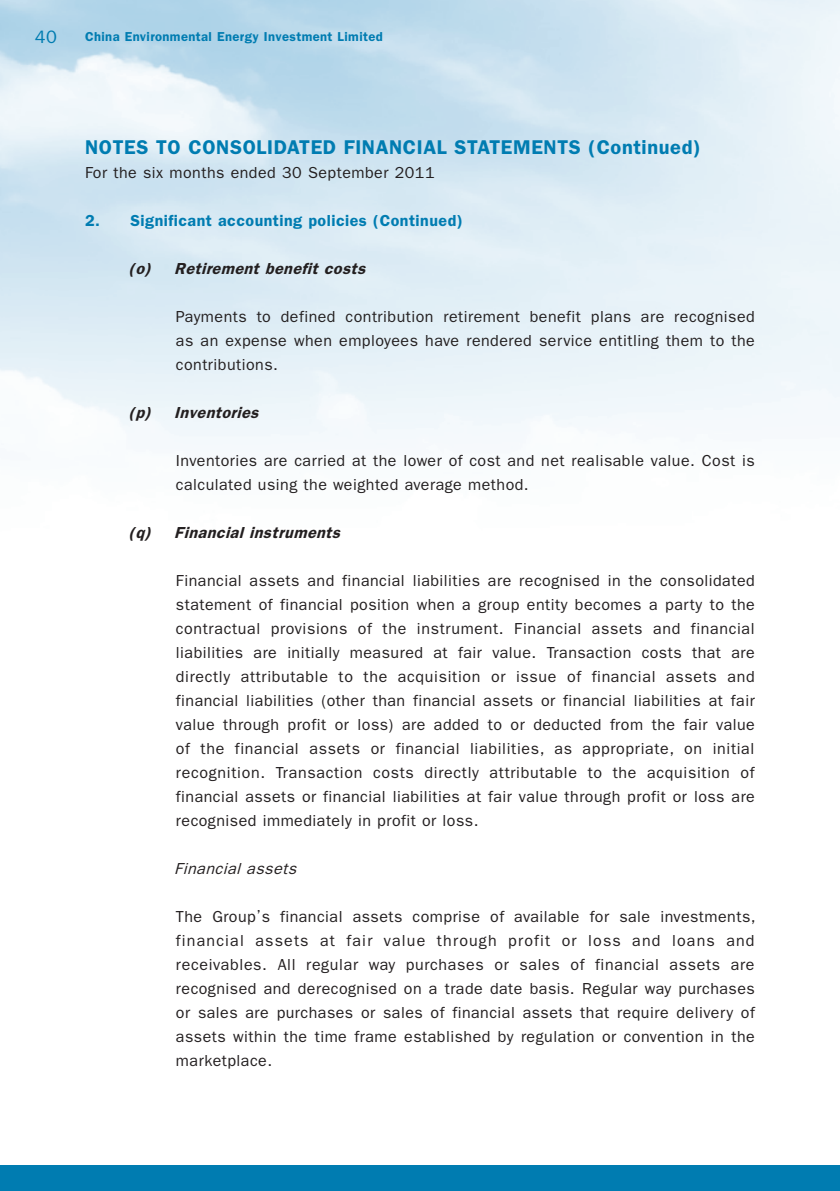
<style>
.page{position:relative;width:840px;height:1191px;background:#fff}
.page>*{position:absolute;margin:0;border:0;box-sizing:border-box;transform-origin:0 0}
.Heading_1{font:600 20px "ITC Franklin Gothic Std";letter-spacing:.03em;color:#007cb1}
.t1{font:18px "ITC Franklin Gothic Std";color:#007cb1}
.Body_Text{font:16px/24px "ITC Franklin Gothic Std";letter-spacing:.03em;color:#231f20;text-align:justify}
.Heading_3{font:italic 600 16px "ITC Franklin Gothic Std";color:#231f20}
.Heading_2{font:600 16px "ITC Franklin Gothic Std";letter-spacing:.03em;color:#007cb1}
.Heading_4{font:italic 16px "ITC Franklin Gothic Std";color:#231f20}
.t2{font:600 13px "ITC Franklin Gothic Std";letter-spacing:.03em;color:#007cb1}
</style>
<div class="page">
<div style="left:0;top:1165px;width:839px;height:26px;background:#007cb1"></div>
<svg style="left:839px;top:1165px;width:1px;height:26px"></svg>
<p class="t1" style="left:35px;top:27px;width:24px">40</p>
<p class="t2" style="left:85px;top:29px;width:299px">China Environmental Energy Investment Limited</p>
<p class="Heading_1" style="left:85px;top:135px;width:616px">NOTES TO CONSOLIDATED FINANCIAL STATEMENTS (Continued)</p>
<p class="Body_Text" style="left:85px;top:161px;width:351px">For the six months ended 30 September 2011</p>
<p class="Heading_2" style="left:85px;top:211px;width:379px">2. Significant accounting policies (Continued)</p>
<p class="Heading_3" style="left:129px;top:259px;width:242px">(o) Retirement benefit costs</p>
<p class="Body_Text" style="left:176px;top:305px;width:580px">Payments to defined contribution retirement benefit plans are recognised as an expense when employees have rendered service entitling them to the contributions.</p>
<p class="Heading_3" style="left:129px;top:403px;width:136px">(p) Inventories</p>
<p class="Body_Text" style="left:176px;top:449px;width:580px">Inventories are carried at the lower of cost and net realisable value. Cost is calculated using the weighted average method.</p>
<p class="Heading_3" style="left:129px;top:523px;width:217px">(q) Financial instruments</p>
<p class="Body_Text" style="left:176px;top:569px;width:580px">Financial assets and financial liabilities are recognised in the consolidated statement of financial position when a group entity becomes a party to the contractual provisions of the instrument. Financial assets and financial liabilities are initially measured at fair value. Transaction costs that are directly attributable to the acquisition or issue of financial assets and financial liabilities (other than financial assets or financial liabilities at fair value through profit or loss) are added to or deducted from the fair value of the financial assets or financial liabilities, as appropriate, on initial recognition. Transaction costs directly attributable to the acquisition of financial assets or financial liabilities at fair value through profit or loss are recognised immediately in profit or loss.</p>
<p class="Heading_4" style="left:174px;top:859px;width:128px">Financial assets</p>
<p class="Body_Text" style="left:176px;top:905px;width:581px">The Group’s financial assets comprise of available for sale investments, financial assets at fair value through profit or loss and loans and receivables. All regular way purchases or sales of financial assets are recognised and derecognised on a trade date basis. Regular way purchases or sales are purchases or sales of financial assets that require delivery of assets within the time frame established by regulation or convention in the marketplace.</p>
</div>
